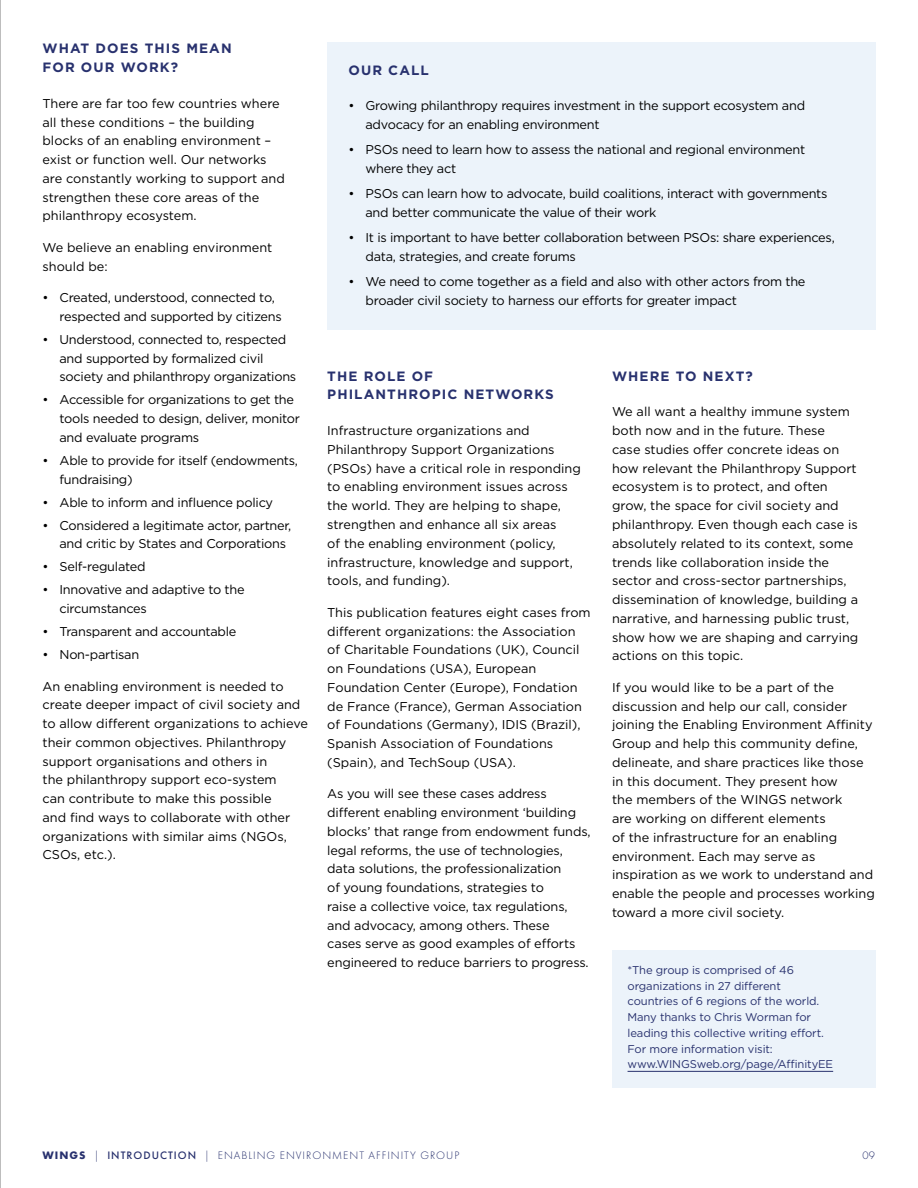
<style>
.page{position:relative;width:918px;height:1188px;background:#fff}
.page>*{position:absolute;margin:0;border:0;box-sizing:border-box;transform-origin:0 0}
.t1{font:700 13.5px/18.8px "Gotham";letter-spacing:.08em;color:#28316e}
.t2{font:12.75px/18.8px "Gotham";letter-spacing:-.005em;color:#000}
.t3{font:11.25px/15.8px "Gotham";letter-spacing:-.01em;color:#28316e}
.t4{font:300 11.25px "Futura PT";letter-spacing:.09em;color:#28316e}
.s1{font-weight:700}
.s2{font-weight:500}
</style>
<div class="page">
<hr style="left:0;top:0;width:1px;height:1188px;background:#000">
<div style="left:327px;top:43px;width:548px;height:287px;background:#ecf3fa"></div>
<div style="left:612px;top:950px;width:263px;height:137px;background:#ecf3fa"></div>
<hr style="left:628px;top:1071px;width:205px;height:1px;background:#28316e">
<p class="t1" style="left:43px;top:39px;width:191px">WHAT DOES THIS MEAN<br>FOR OUR WORK?</p>
<p class="t2" style="left:43px;top:94px;width:244px">There are far too few countries where all these conditions – the building blocks of an enabling environment – exist or function well. Our networks are constantly working to support and strengthen these core areas of the philanthropy ecosystem.</p>
<p class="t2" style="left:43px;top:238px;width:231px">We believe an enabling environment should be:</p>
<p class="t2" style="left:60px;top:288px;width:224px;text-indent:-17px">• Created, understood, connected to, respected and supported by citizens</p>
<p class="t2" style="left:60px;top:330px;width:238px;text-indent:-17px">• Understood, connected to, respected and supported by formalized civil society and philanthropy organizations</p>
<p class="t2" style="left:60px;top:390px;width:242px;text-indent:-17px">• Accessible for organizations to get the tools needed to design, deliver, monitor and evaluate programs</p>
<p class="t2" style="left:60px;top:451px;width:240px;text-indent:-17px">• Able to provide for itself (endowments, fundraising)</p>
<p class="t2" style="left:43px;top:493px;width:232px">• Able to inform and influence policy</p>
<p class="t2" style="left:60px;top:516px;width:233px;text-indent:-17px">• Considered a legitimate actor, partner, and critic by States and Corporations</p>
<p class="t2" style="left:43px;top:557px;width:105px">• Self-regulated</p>
<p class="t2" style="left:60px;top:580px;width:187px;text-indent:-17px">• Innovative and adaptive to the circumstances</p>
<p class="t2" style="left:43px;top:622px;width:195px">• Transparent and accountable</p>
<p class="t2" style="left:43px;top:645px;width:98px">• Non-partisan</p>
<p class="t2" style="left:43px;top:677px;width:267px">An enabling environment is needed to create deeper impact of civil society and to allow different organizations to achieve their common objectives. Philanthropy support organisations and others in<br>the philanthropy support eco-system<br>can contribute to make this possible<br>and find ways to collaborate with other organizations with similar aims (NGOs, CSOs, etc.).</p>
<p class="t1" style="left:349px;top:60px;width:82px">OUR CALL</p>
<p class="t2" style="left:366px;top:96px;width:441px;text-indent:-17px">• Growing philanthropy requires investment in the support ecosystem and advocacy for an enabling environment</p>
<p class="t2" style="left:366px;top:140px;width:441px;text-indent:-17px">• PSOs need to learn how to assess the national and regional environment where they act</p>
<p class="t2" style="left:366px;top:184px;width:463px;text-indent:-17px">• PSOs can learn how to advocate, build coalitions, interact with governments and better communicate the value of their work</p>
<p class="t2" style="left:366px;top:228px;width:471px;text-indent:-17px">• It is important to have better collaboration between PSOs: share experiences, data, strategies, and create forums</p>
<p class="t2" style="left:366px;top:272px;width:442px;text-indent:-17px">• We need to come together as a field and also with other actors from the broader civil society to harness our efforts for greater impact</p>
<p class="t1" style="left:327px;top:366px;width:228px">THE ROLE OF<br>PHILANTHROPIC NETWORKS</p>
<p class="t2" style="left:327px;top:421px;width:255px">Infrastructure organizations and Philanthropy Support Organizations (PSOs) have a critical role in responding to enabling environment issues across the world. They are helping to shape, strengthen and enhance all six areas<br>of the enabling environment (policy, infrastructure, knowledge and support, tools, and funding).</p>
<p class="t2" style="left:327px;top:603px;width:265px">This publication features eight cases from different organizations: the Association of Charitable Foundations (UK), Council on Foundations (USA), European Foundation Center (Europe), Fondation de France (France), German Association of Foundations (Germany), IDIS (Brazil), Spanish Association of Foundations (Spain), and TechSoup (USA).</p>
<p class="t2" style="left:327px;top:784px;width:265px">As you will see these cases address different enabling environment ‘building blocks’ that range from endowment funds, legal reforms, the use of technologies, data solutions, the professionalization<br>of young foundations, strategies to<br>raise a collective voice, tax regulations, and advocacy, among others. These<br>cases serve as good examples of efforts engineered to reduce barriers to progress.</p>
<p class="t1" style="left:612px;top:366px;width:142px">WHERE TO NEXT?</p>
<p class="t2" style="left:612px;top:402px;width:248px">We all want a healthy immune system both now and in the future. These<br>case studies offer concrete ideas on how relevant the Philanthropy Support ecosystem is to protect, and often grow, the space for civil society and philanthropy. Even though each case is absolutely related to its context, some trends like collaboration inside the sector and cross-sector partnerships, dissemination of knowledge, building a narrative, and harnessing public trust, show how we are shaping and carrying actions on this topic.</p>
<p class="t2" style="left:612px;top:678px;width:264px">If you would like to be a part of the discussion and help our call, consider joining the Enabling Environment Affinity Group and help this community define, delineate, and share practices like those in this document. They present how<br>the members of the WINGS network<br>are working on different elements<br>of the infrastructure for an enabling environment. Each may serve as inspiration as we work to understand and enable the people and processes working toward a more civil society.</p>
<p class="t3" style="left:628px;top:962px;width:207px">*The group is comprised of 46 organizations in 27 different countries of 6 regions of the world.<br>Many thanks to Chris Worman for leading this collective writing effort.<br>For more information visit: www.WINGSweb.org/page/AffinityEE</p>
<p class="t4" style="left:43px;top:1149px;width:418px"><span class="s1">WINGS</span> | <span class="s2">INTRODUCTION</span> | ENABLING ENVIRONMENT AFFINITY GROUP</p>
<p class="t4" style="left:863px;top:1149px;width:14px">09</p>
</div>
